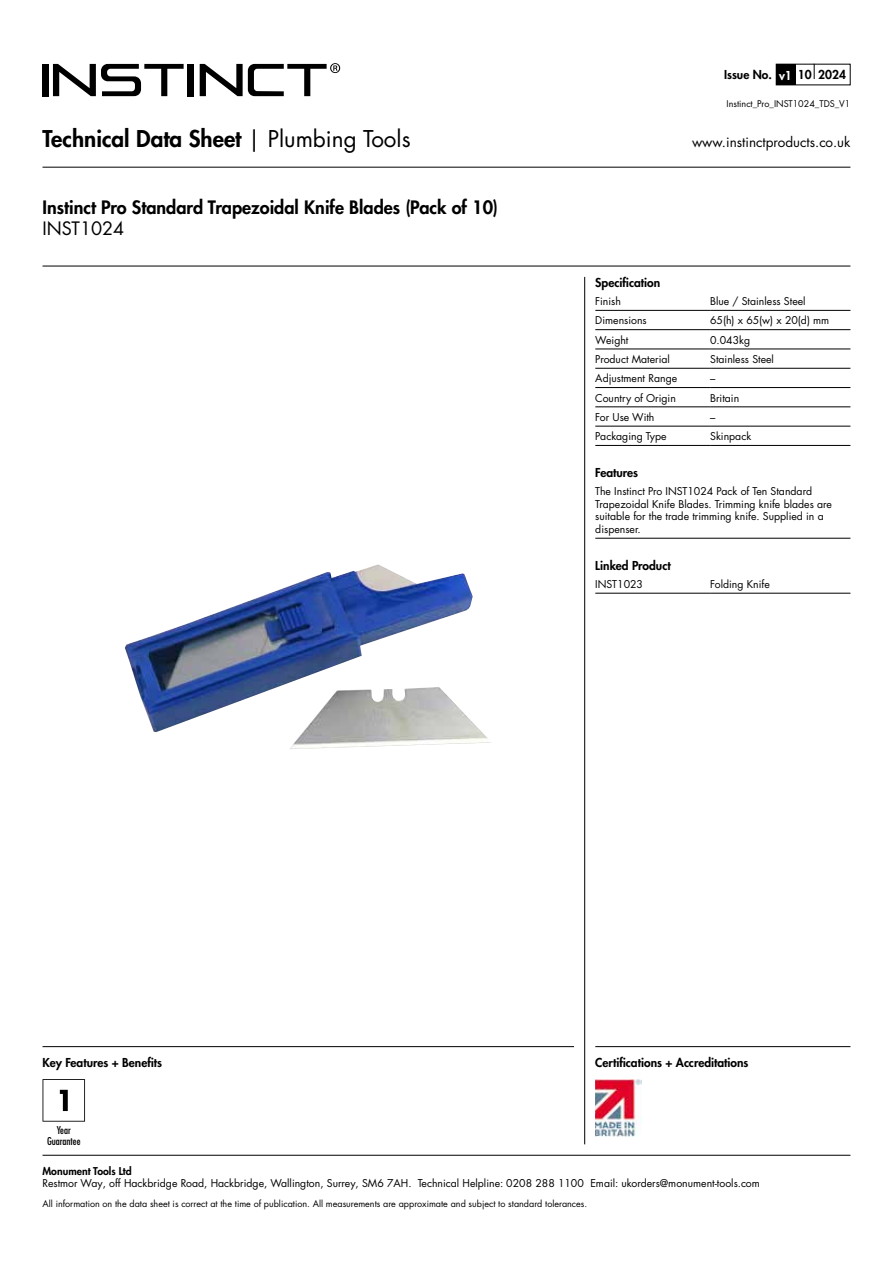
<style>
.page{position:relative;width:893px;height:1263px;background:#fff}
.page>*{position:absolute;margin:0;border:0;box-sizing:border-box;transform-origin:0 0}
.t1{font:800 22.5px "Futura LT Pro";color:#000}
.t2{font:800 18px "Futura LT Pro";color:#000}
.t3{font:18px "Futura LT Pro";color:#000}
.t4{font:13.5px "Futura LT Pro";color:#000}
.t5{font:800 12px "Futura LT Pro";color:#000}
.t6{font:10.5px/12.6px "Futura LT Pro";color:#000}
.t7{font:800 10.5px "Futura LT Pro";color:#000}
.t8{font:500 condensed 10.5px/10.5px "Futura LT Pro";color:#000;text-align:center}
.t9{font:9px "Futura LT Pro";color:#000}
.s1{color:#fff}
.s2{font-weight:400}
</style>
<div class="page">
<div style="left:43px;top:64px;width:6px;height:32px;background:#000"></div>
<div style="left:188px;top:64px;width:6px;height:32px;background:#000"></div>
<svg style="left:200px;top:63px;width:140px;height:33px"></svg>
<svg style="left:53px;top:64px;width:131px;height:32px"></svg>
<div style="left:776px;top:64px;width:19px;height:21px;background:#000"></div>
<svg style="left:814px;top:64px;width:1px;height:15px"></svg>
<hr style="left:43px;top:1155px;width:807px;height:1px;background:#000">
<hr style="left:43px;top:1046px;width:531px;height:1px;background:#000">
<hr style="left:595px;top:1046px;width:255px;height:1px;background:#000">
<hr style="left:43px;top:167px;width:807px;height:1px;background:#000">
<hr style="left:43px;top:266px;width:807px;height:1px;background:#000">
<hr style="left:584px;top:277px;width:1px;height:867px;background:#000">
<svg style="left:43px;top:1079px;width:42px;height:42px"></svg>
<hr style="left:595px;top:310px;width:115px;height:1px;background:#000">
<hr style="left:710px;top:310px;width:140px;height:1px;background:#000">
<hr style="left:595px;top:329px;width:115px;height:1px;background:#000">
<hr style="left:710px;top:329px;width:140px;height:1px;background:#000">
<hr style="left:595px;top:349px;width:115px;height:1px;background:#000">
<hr style="left:710px;top:349px;width:140px;height:1px;background:#000">
<hr style="left:595px;top:387px;width:115px;height:1px;background:#000">
<hr style="left:710px;top:387px;width:140px;height:1px;background:#000">
<hr style="left:595px;top:407px;width:115px;height:1px;background:#000">
<hr style="left:710px;top:407px;width:140px;height:1px;background:#000">
<hr style="left:595px;top:426px;width:115px;height:1px;background:#000">
<hr style="left:710px;top:426px;width:140px;height:1px;background:#000">
<hr style="left:595px;top:445px;width:115px;height:1px;background:#000">
<hr style="left:710px;top:445px;width:140px;height:1px;background:#000">
<hr style="left:595px;top:368px;width:115px;height:1px;background:#000">
<hr style="left:710px;top:368px;width:140px;height:1px;background:#000">
<hr style="left:595px;top:538px;width:255px;height:1px;background:#000">
<hr style="left:595px;top:593px;width:115px;height:1px;background:#000">
<hr style="left:710px;top:593px;width:140px;height:1px;background:#000">
<img style="left:125px;top:564px;width:366px;height:185px">
<img style="left:595px;top:1079px;width:47px;height:57px">
<p class="t5" style="left:724px;top:66px;width:123px">Issue No. <span class="s1">v1</span> 10 2024</p>
<p class="t9" style="left:727px;top:98px;width:125px">Instinct_Pro_INST1024_TDS_V1</p>
<h1 class="t1" style="left:43px;top:122px;width:370px">Technical Data Sheet <span class="s2">| Plumbing Tools</span></h1>
<p class="t4" style="left:692px;top:132px;width:160px">www.instinctproducts.co.uk</p>
<h2 class="t2" style="left:43px;top:193px;width:457px">Instinct Pro Standard Trapezoidal Knife Blades (Pack of 10)</h2>
<h2 class="t3" style="left:43px;top:216px;width:83px">INST1024</h2>
<p class="t5" style="left:595px;top:273px;width:66px">Specification</p>
<p class="t6" style="left:595px;top:295px;width:27px">Finish</p>
<p class="t6" style="left:710px;top:295px;width:97px">Blue / Stainless Steel</p>
<p class="t6" style="left:595px;top:314px;width:53px">Dimensions</p>
<p class="t6" style="left:710px;top:314px;width:121px">65(h) x 65(w) x 20(d) mm</p>
<p class="t6" style="left:595px;top:333px;width:35px">Weight</p>
<p class="t6" style="left:710px;top:333px;width:42px">0.043kg</p>
<p class="t6" style="left:595px;top:353px;width:76px">Product Material</p>
<p class="t6" style="left:710px;top:353px;width:65px">Stainless Steel</p>
<p class="t6" style="left:595px;top:372px;width:83px">Adjustment Range</p>
<p class="t6" style="left:710px;top:372px;width:7px">–</p>
<p class="t6" style="left:595px;top:391px;width:82px">Country of Origin</p>
<p class="t6" style="left:710px;top:391px;width:31px">Britain</p>
<p class="t6" style="left:595px;top:410px;width:61px">For Use With</p>
<p class="t6" style="left:710px;top:410px;width:7px">–</p>
<p class="t6" style="left:595px;top:430px;width:73px">Packaging Type</p>
<p class="t6" style="left:710px;top:430px;width:43px">Skinpack</p>
<p class="t5" style="left:595px;top:463px;width:44px">Features</p>
<p class="t6" style="left:595px;top:485px;width:238px">The Instinct Pro INST1024 Pack of Ten Standard Trapezoidal Knife Blades. Trimming knife blades are suitable for the trade trimming knife. Supplied in a dispenser.</p>
<p class="t5" style="left:595px;top:556px;width:77px">Linked Product</p>
<p class="t6" style="left:595px;top:578px;width:49px">INST1023</p>
<p class="t6" style="left:710px;top:578px;width:61px">Folding Knife</p>
<p class="t5" style="left:43px;top:1053px;width:121px">Key Features + Benefits</p>
<p class="t5" style="left:595px;top:1053px;width:155px">Certifications + Accreditations</p>
<p class="t8" style="left:47px;top:1125px;width:35px">Year<br>Guarantee</p>
<p class="t7" style="left:43px;top:1163px;width:91px">Monument Tools Ltd</p>
<p class="t6" style="left:43px;top:1177px;width:719px">Restmor Way, off Hackbridge Road, Hackbridge, Wallington, Surrey, SM6 7AH. Technical Helpline: 0208 288 1100 Email: ukorders@monument-tools.com</p>
<p class="t9" style="left:43px;top:1197px;width:546px">All information on the data sheet is correct at the time of publication. All measurements are approximate and subject to standard tolerances.</p>
</div>
